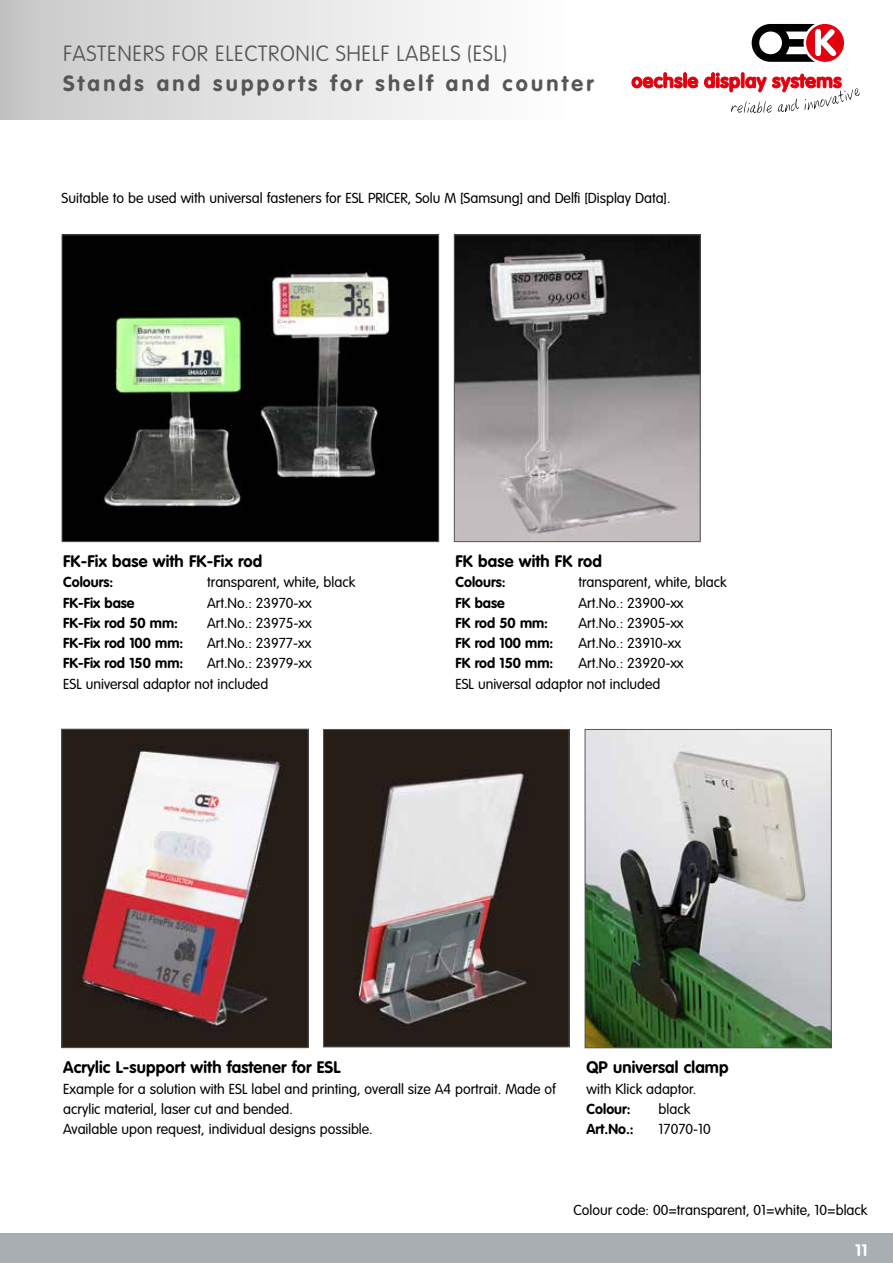
<style>
.page{position:relative;width:893px;height:1263px;background:#fff}
.page>*{position:absolute;margin:0;border:0;box-sizing:border-box;transform-origin:0 0}
.t1{font:100 21.75px "VAG Rounded Std";letter-spacing:.03em;color:#565656}
.t2{font:700 21.75px "VAG Rounded Std";letter-spacing:.15em;color:#565656}
.t3{font:700 16.5px "VAG Rounded Std";letter-spacing:.01em;color:#000}
.t4{font:700 16.5px "VAG Rounded Std";color:#fff}
.t5{font:300 14.25px/20.2px "VAG Rounded Std";color:#000}
.t6{font:700 14.25px "VAG Rounded Std";color:#000}
</style>
<div class="page">
<div style="left:0;top:1233px;width:893px;height:30px;background:#a8aeb2"></div>
<div style="left:0;top:0;width:563px;height:119px;background:linear-gradient(to right,#c9c9c9,#fff)"></div>
<img style="left:456px;top:236px;width:243px;height:304px">
<div style="left:454px;top:234px;width:247px;height:308px;border:1px solid #565656"></div>
<img style="left:64px;top:236px;width:373px;height:304px">
<div style="left:62px;top:234px;width:377px;height:308px;border:1px solid #565656"></div>
<img style="left:587px;top:731px;width:243px;height:315px">
<div style="left:585px;top:729px;width:247px;height:319px;border:1px solid #565656"></div>
<img style="left:64px;top:731px;width:242px;height:315px">
<div style="left:62px;top:729px;width:246px;height:319px;border:1px solid #565656"></div>
<img style="left:325px;top:731px;width:242px;height:314px">
<div style="left:323px;top:729px;width:246px;height:318px;border:1px solid #565656"></div>
<svg style="left:632px;top:73px;width:66px;height:15px"></svg>
<svg style="left:704px;top:73px;width:156px;height:40px"></svg>
<svg style="left:752px;top:24px;width:92px;height:38px"></svg>
<h1 class="t1" style="left:63px;top:41px;width:445px">FASTENERS FOR ELECTRONIC SHELF LABELS (ESL)</h1>
<h1 class="t2" style="left:63px;top:70px;width:532px">Stands and supports for shelf and counter</h1>
<p class="t5" style="left:62px;top:188px;width:610px">Suitable to be used with universal fasteners for ESL PRICER, Solu M [Samsung] and Delfi [Display Data].</p>
<p class="t3" style="left:63px;top:552px;width:201px">FK-Fix base with FK-Fix rod</p>
<p class="t6" style="left:63px;top:574px;width:52px">Colours:</p>
<p class="t5" style="left:207px;top:573px;width:150px">transparent, white, black</p>
<p class="t6" style="left:63px;top:594px;width:73px">FK‐Fix base</p>
<p class="t5" style="left:207px;top:593px;width:106px">Art.No.: 23970‐xx</p>
<p class="t6" style="left:63px;top:614px;width:116px">FK‐Fix rod 50 mm:</p>
<p class="t5" style="left:207px;top:613px;width:106px">Art.No.: 23975‐xx</p>
<p class="t6" style="left:63px;top:635px;width:122px">FK‐Fix rod 100 mm:</p>
<p class="t5" style="left:207px;top:633px;width:106px">Art.No.: 23977‐xx</p>
<p class="t6" style="left:63px;top:655px;width:122px">FK‐Fix rod 150 mm:</p>
<p class="t5" style="left:63px;top:654px;width:250px;text-indent:144px">Art.No.: 23979‐xx<br>ESL universal adaptor not included</p>
<p class="t3" style="left:455px;top:552px;width:148px">FK base with FK rod</p>
<p class="t6" style="left:455px;top:574px;width:52px">Colours:</p>
<p class="t5" style="left:578px;top:573px;width:150px">transparent, white, black</p>
<p class="t6" style="left:455px;top:594px;width:51px">FK base</p>
<p class="t5" style="left:578px;top:593px;width:107px">Art.No.: 23900‐xx</p>
<p class="t6" style="left:455px;top:614px;width:94px">FK rod 50 mm:</p>
<p class="t5" style="left:578px;top:613px;width:107px">Art.No.: 23905‐xx</p>
<p class="t6" style="left:455px;top:635px;width:99px">FK rod 100 mm:</p>
<p class="t5" style="left:578px;top:633px;width:104px">Art.No.: 23910‐xx</p>
<p class="t6" style="left:455px;top:655px;width:99px">FK rod 150 mm:</p>
<p class="t5" style="left:455px;top:654px;width:230px;text-indent:123px">Art.No.: 23920‐xx<br>ESL universal adaptor not included</p>
<p class="t3" style="left:63px;top:1058px;width:279px">Acrylic L-support with fastener for ESL</p>
<p class="t5" style="left:63px;top:1079px;width:494px">Example for a solution with ESL label and printing, overall size A4 portrait. Made of acrylic material, laser cut and bended.<br>Available upon request, individual designs possible.</p>
<p class="t3" style="left:587px;top:1058px;width:144px">QP universal clamp</p>
<p class="t5" style="left:587px;top:1079px;width:111px">with Klick adaptor.</p>
<p class="t6" style="left:587px;top:1100px;width:46px">Colour:</p>
<p class="t5" style="left:659px;top:1099px;width:33px">black</p>
<p class="t6" style="left:587px;top:1121px;width:49px">Art.No.:</p>
<p class="t5" style="left:659px;top:1119px;width:54px">17070‐10</p>
<p class="t5" style="left:573px;top:1200px;width:295px">Colour code: 00=transparent, 01=white, 10=black</p>
<p class="t4" style="left:855px;top:1240px;width:14px">11</p>
</div>
